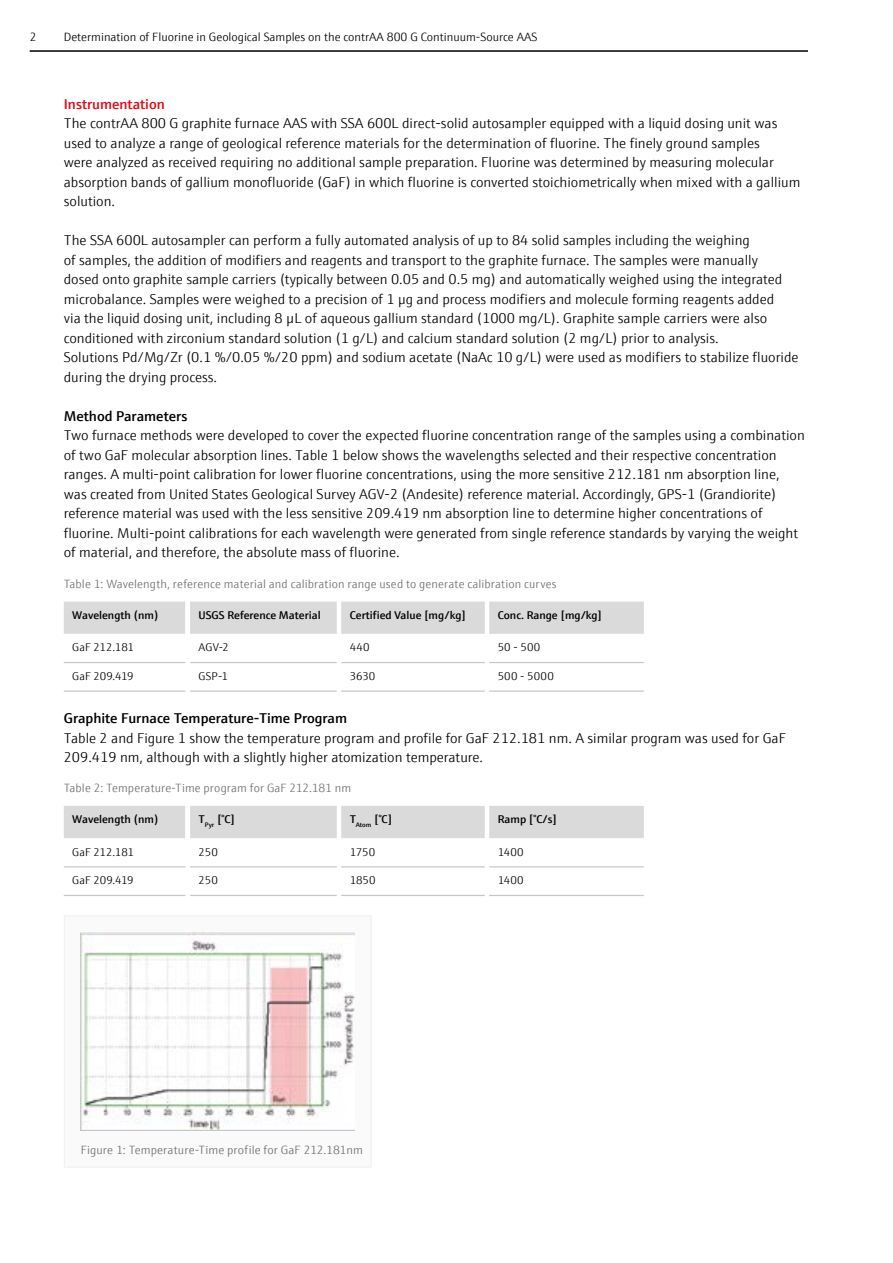
<style>
.page{position:relative;width:893px;height:1263px;background:#fff}
.page>*{position:absolute;margin:0;border:0;box-sizing:border-box;transform-origin:0 0}
.t1{font:300 14.25px/19.5px "E+H Sans";color:#000}
.t2{font:600 14.25px "E+H Sans";color:#000}
.t3{font:600 14.25px "E+H Sans";color:#e30613}
.t4{font:300 12px "E+H Sans";letter-spacing:.01em;color:#706f6f}
.t5{font:300 12px "E+H Sans";color:#000}
.t6{font:600 11.25px "E+H Sans";color:#000}
.t7{font:300 11.25px "E+H Sans";letter-spacing:.005em;color:#000}
</style>
<div class="page">
<svg style="left:64px;top:601px;width:580px;height:90px"></svg>
<hr style="left:64px;top:662px;width:121px;height:1px;background:#c6c6c6">
<hr style="left:64px;top:690px;width:121px;height:2px;background:#c6c6c6">
<hr style="left:190px;top:662px;width:147px;height:1px;background:#c6c6c6">
<hr style="left:341px;top:662px;width:144px;height:1px;background:#c6c6c6">
<hr style="left:489px;top:662px;width:155px;height:1px;background:#c6c6c6">
<hr style="left:190px;top:690px;width:147px;height:2px;background:#c6c6c6">
<hr style="left:341px;top:690px;width:144px;height:2px;background:#c6c6c6">
<hr style="left:489px;top:690px;width:155px;height:2px;background:#c6c6c6">
<svg style="left:64px;top:806px;width:580px;height:62px"></svg>
<hr style="left:64px;top:866px;width:121px;height:1px;background:#c6c6c6">
<hr style="left:64px;top:895px;width:121px;height:1px;background:#c6c6c6">
<hr style="left:190px;top:866px;width:147px;height:1px;background:#c6c6c6">
<hr style="left:341px;top:866px;width:144px;height:1px;background:#c6c6c6">
<hr style="left:489px;top:866px;width:155px;height:1px;background:#c6c6c6">
<hr style="left:190px;top:895px;width:147px;height:1px;background:#c6c6c6">
<hr style="left:341px;top:895px;width:144px;height:1px;background:#c6c6c6">
<hr style="left:489px;top:895px;width:155px;height:1px;background:#c6c6c6">
<div style="left:64px;top:915px;width:308px;height:253px;background:#fafafa"></div>
<img style="left:81px;top:932px;width:274px;height:199px">
<hr style="left:30px;top:51px;width:778px;height:1px;background:#000">
<p class="t5" style="left:30px;top:29px;width:8px">2</p>
<p class="t5" style="left:64px;top:29px;width:475px">Determination of Fluorine in Geological Samples on the contrAA 800 G Continuum-Source AAS</p>
<p class="t3" style="left:64px;top:93px;width:103px">Instrumentation</p>
<p class="t1" style="left:64px;top:113px;width:738px">The contrAA 800 G graphite furnace AAS with SSA 600L direct-solid autosampler equipped with a liquid dosing unit was used to analyze a range of geological reference materials for the determination of fluorine. The finely ground samples<br>were analyzed as received requiring no additional sample preparation. Fluorine was determined by measuring molecular absorption bands of gallium monofluoride (GaF) in which fluorine is converted stoichiometrically when mixed with a gallium solution.</p>
<p class="t1" style="left:64px;top:230px;width:736px">The SSA 600L autosampler can perform a fully automated analysis of up to 84 solid samples including the weighing<br>of samples, the addition of modifiers and reagents and transport to the graphite furnace. The samples were manually<br>dosed onto graphite sample carriers (typically between 0.05 and 0.5 mg) and automatically weighed using the integrated microbalance. Samples were weighed to a precision of 1 μg and process modifiers and molecule forming reagents added<br>via the liquid dosing unit, including 8 µL of aqueous gallium standard (1000 mg/L). Graphite sample carriers were also conditioned with zirconium standard solution (1 g/L) and calcium standard solution (2 mg/L) prior to analysis.<br>Solutions Pd/Mg/Zr (0.1 %/0.05 %/20 ppm) and sodium acetate (NaAc 10 g/L) were used as modifiers to stabilize fluoride during the drying process.</p>
<p class="t2" style="left:64px;top:405px;width:125px">Method Parameters</p>
<p class="t1" style="left:64px;top:424px;width:743px">Two furnace methods were developed to cover the expected fluorine concentration range of the samples using a combination of two GaF molecular absorption lines. Table 1 below shows the wavelengths selected and their respective concentration ranges. A multi-point calibration for lower fluorine concentrations, using the more sensitive 212.181 nm absorption line, was created from United States Geological Survey AGV-2 (Andesite) reference material. Accordingly, GPS-1 (Grandiorite) reference material was used with the less sensitive 209.419 nm absorption line to determine higher concentrations of fluorine. Multi-point calibrations for each wavelength were generated from single reference standards by varying the weight of material, and therefore, the absolute mass of fluorine.</p>
<p class="t4" style="left:64px;top:575px;width:494px">Table 1: Wavelength, reference material and calibration range used to generate calibration curves</p>
<p class="t6" style="left:72px;top:606px;width:88px">Wavelength (nm)</p>
<p class="t6" style="left:199px;top:606px;width:124px">USGS Reference Material</p>
<p class="t6" style="left:350px;top:606px;width:118px">Certified Value [mg/kg]</p>
<p class="t6" style="left:498px;top:606px;width:106px">Conc. Range [mg/kg]</p>
<p class="t7" style="left:72px;top:639px;width:63px">GaF 212.181</p>
<p class="t7" style="left:199px;top:639px;width:32px">AGV-2</p>
<p class="t7" style="left:350px;top:639px;width:21px">440</p>
<p class="t7" style="left:498px;top:639px;width:44px">50 - 500</p>
<p class="t7" style="left:72px;top:668px;width:63px">GaF 209.419</p>
<p class="t7" style="left:199px;top:668px;width:31px">GSP-1</p>
<p class="t7" style="left:350px;top:668px;width:27px">3630</p>
<p class="t7" style="left:498px;top:668px;width:58px">500 - 5000</p>
<p class="t2" style="left:64px;top:707px;width:285px">Graphite Furnace Temperature-Time Program</p>
<p class="t1" style="left:64px;top:727px;width:724px">Table 2 and Figure 1 show the temperature program and profile for GaF 212.181 nm. A similar program was used for GaF<br>209.419 nm, although with a slightly higher atomization temperature.</p>
<p class="t4" style="left:64px;top:779px;width:289px">Table 2: Temperature-Time program for GaF 212.181 nm</p>
<p class="t6" style="left:72px;top:811px;width:88px">Wavelength (nm)</p>
<p class="t6" style="left:199px;top:811px;width:38px">T<sub>Pyr</sub> [°C]</p>
<p class="t6" style="left:350px;top:811px;width:44px">T<sub>Atom</sub> [°C]</p>
<p class="t6" style="left:498px;top:811px;width:61px">Ramp [°C/s]</p>
<p class="t7" style="left:72px;top:843px;width:63px">GaF 212.181</p>
<p class="t7" style="left:199px;top:843px;width:21px">250</p>
<p class="t7" style="left:350px;top:843px;width:27px">1750</p>
<p class="t7" style="left:498px;top:843px;width:27px">1400</p>
<p class="t7" style="left:72px;top:872px;width:63px">GaF 209.419</p>
<p class="t7" style="left:199px;top:872px;width:21px">250</p>
<p class="t7" style="left:350px;top:872px;width:27px">1850</p>
<p class="t7" style="left:498px;top:872px;width:27px">1400</p>
<p class="t4" style="left:81px;top:1141px;width:284px">Figure 1: Temperature-Time profile for GaF 212.181nm</p>
</div>
